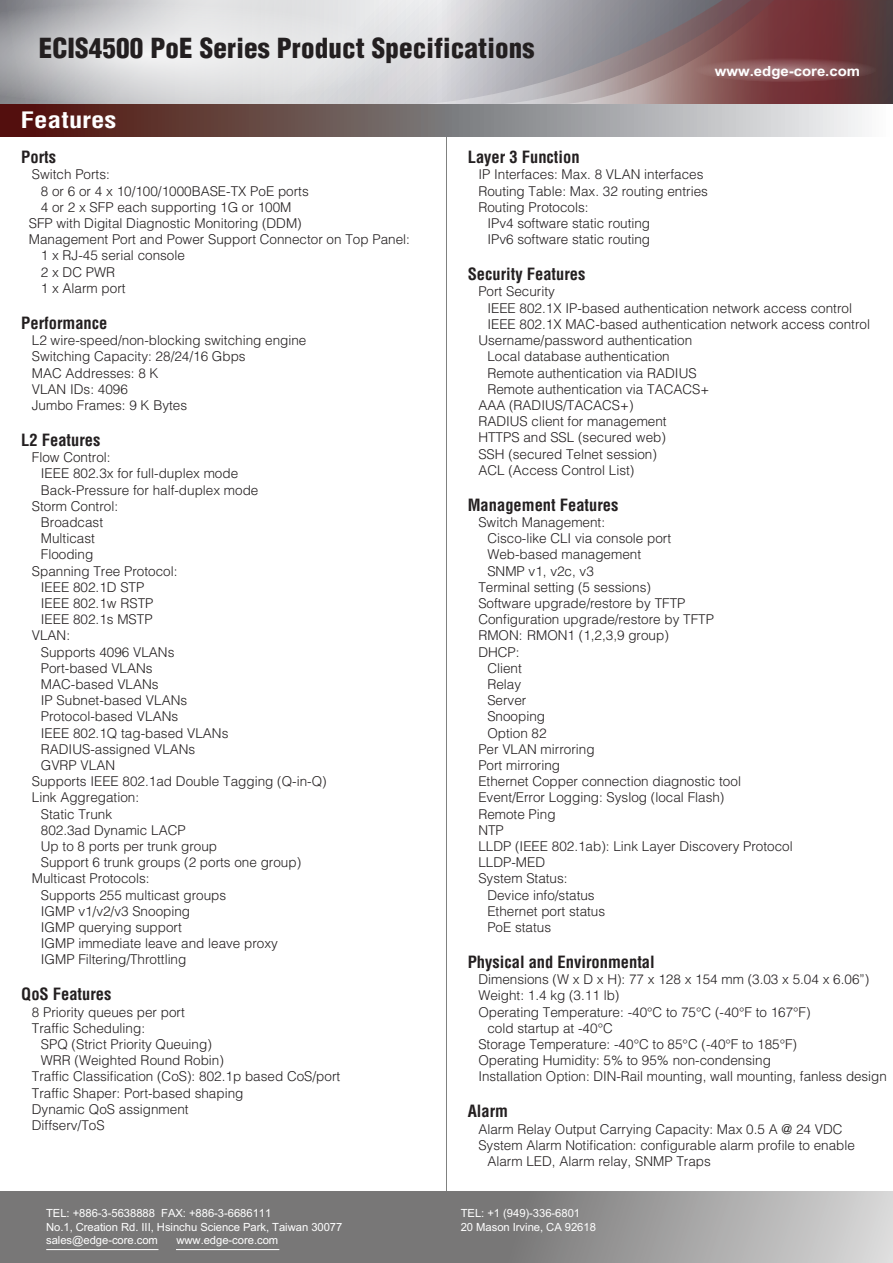
<style>
.page{position:relative;width:893px;height:1263px;background:#fff}
.page>*{position:absolute;margin:0;border:0;box-sizing:border-box;transform-origin:0 0}
.t1{font:900 condensed 27px "Helvetica";letter-spacing:.005em;color:#231f20}
.t2{font:700 condensed 22.05px "Helvetica";color:#fff;scale:1.22 1}
.t3{font:700 condensed 16.5px "Helvetica";color:#231f20}
.t4{font:700 14.1px "Arial";color:#fff;scale:1.06 1}
.t5{font:300 13.5px/16.2px "Helvetica";color:#231f20}
.t6{font:11.25px/13.5px "Arial";letter-spacing:-.005em;color:#fff}
</style>
<div class="page">
<hr style="left:446px;top:130px;width:1px;height:1087px;background:#808180">
<div style="left:0;top:1191px;width:893px;height:72px;background:#787777"></div>
<svg style="left:541px;top:1191px;width:352px;height:72px;background:#adacac"></svg>
<hr style="left:46px;top:1249px;width:112px;height:1px;background:#fff">
<hr style="left:176px;top:1249px;width:103px;height:1px;background:#fff">
<svg style="left:0;top:0;width:403px;height:105px;background:#d3d3d5"></svg>
<svg style="left:409px;top:0;width:81px;height:105px;background:#d6d6d9"></svg>
<svg style="left:490px;top:0;width:403px;height:105px;background:#8b7276"></svg>
<svg style="left:695px;top:58px;width:182px;height:24px;background:#8a595b"></svg>
<svg style="left:0;top:105px;width:862px;height:31px;background:#8a7978"></svg>
<h1 class="t1" style="left:39px;top:31px;width:497px">ECIS4500 PoE Series Product Specifications</h1>
<h2 class="t2" style="left:21px;top:106px;width:80px">Features</h2>
<p class="t4" style="left:715px;top:61px;width:139px">www.edge-core.com</p>
<p class="t3" style="left:21px;top:147px;width:36px">Ports</p>
<p class="t5" style="left:32px;top:166px;width:80px">Switch Ports:</p>
<p class="t5" style="left:41px;top:182px;width:269px">8 or 6 or 4 x 10/100/1000BASE-TX PoE ports</p>
<p class="t5" style="left:41px;top:198px;width:252px">4 or 2 x SFP each supporting 1G or 100M</p>
<p class="t5" style="left:29px;top:215px;width:275px">SFP with Digital Diagnostic Monitoring (DDM)</p>
<p class="t5" style="left:29px;top:231px;width:383px">Management Port and Power Support Connector on Top Panel:</p>
<p class="t5" style="left:41px;top:247px;width:146px">1 x RJ-45 serial console</p>
<p class="t5" style="left:41px;top:263px;width:76px">2 x DC PWR</p>
<p class="t5" style="left:41px;top:279px;width:86px">1 x Alarm port</p>
<p class="t3" style="left:21px;top:313px;width:88px">Performance</p>
<p class="t5" style="left:32px;top:332px;width:276px">L2 wire-speed/non-blocking switching engine<br>Switching Capacity: 28/24/16 Gbps<br>MAC Addresses: 8 K<br>VLAN IDs: 4096<br>Jumbo Frames: 9 K Bytes</p>
<p class="t3" style="left:21px;top:430px;width:81px">L2 Features</p>
<p class="t5" style="left:32px;top:449px;width:80px">Flow Control:</p>
<p class="t5" style="left:41px;top:465px;width:199px">IEEE 802.3x for full-duplex mode</p>
<p class="t5" style="left:41px;top:481px;width:219px">Back-Pressure for half-duplex mode</p>
<p class="t5" style="left:32px;top:497px;width:88px">Storm Control:</p>
<p class="t5" style="left:41px;top:513px;width:64px">Broadcast</p>
<p class="t5" style="left:41px;top:530px;width:56px">Multicast</p>
<p class="t5" style="left:41px;top:546px;width:54px">Flooding</p>
<p class="t5" style="left:32px;top:562px;width:147px">Spanning Tree Protocol:</p>
<p class="t5" style="left:41px;top:578px;width:105px">IEEE 802.1D STP</p>
<p class="t5" style="left:41px;top:594px;width:114px">IEEE 802.1w RSTP</p>
<p class="t5" style="left:41px;top:611px;width:113px">IEEE 802.1s MSTP</p>
<p class="t5" style="left:32px;top:627px;width:40px">VLAN:</p>
<p class="t5" style="left:41px;top:643px;width:135px">Supports 4096 VLANs</p>
<p class="t5" style="left:41px;top:659px;width:113px">Port-based VLANs</p>
<p class="t5" style="left:41px;top:675px;width:119px">MAC-based VLANs</p>
<p class="t5" style="left:41px;top:692px;width:148px">IP Subnet-based VLANs</p>
<p class="t5" style="left:41px;top:708px;width:139px">Protocol-based VLANs</p>
<p class="t5" style="left:41px;top:724px;width:189px">IEEE 802.1Q tag-based VLANs</p>
<p class="t5" style="left:41px;top:740px;width:156px">RADIUS-assigned VLANs</p>
<p class="t5" style="left:41px;top:756px;width:76px">GVRP VLAN</p>
<p class="t5" style="left:32px;top:773px;width:296px">Supports IEEE 802.1ad Double Tagging (Q-in-Q)</p>
<p class="t5" style="left:32px;top:789px;width:109px">Link Aggregation:</p>
<p class="t5" style="left:41px;top:805px;width:73px">Static Trunk</p>
<p class="t5" style="left:41px;top:821px;width:146px">802.3ad Dynamic LACP</p>
<p class="t5" style="left:41px;top:837px;width:178px">Up to 8 ports per trunk group</p>
<p class="t5" style="left:41px;top:854px;width:262px">Support 6 trunk groups (2 ports one group)</p>
<p class="t5" style="left:32px;top:870px;width:119px">Multicast Protocols:</p>
<p class="t5" style="left:41px;top:886px;width:187px">Supports 255 multicast groups</p>
<p class="t5" style="left:41px;top:902px;width:151px">IGMP v1/v2/v3 Snooping</p>
<p class="t5" style="left:41px;top:918px;width:143px">IGMP querying support</p>
<p class="t5" style="left:41px;top:935px;width:239px">IGMP immediate leave and leave proxy</p>
<p class="t5" style="left:41px;top:951px;width:147px">IGMP Filtering/Throttling</p>
<p class="t3" style="left:21px;top:984px;width:92px">QoS Features</p>
<p class="t5" style="left:32px;top:1003px;width:155px">8 Priority queues per port<br>Traffic Scheduling:</p>
<p class="t5" style="left:41px;top:1035px;width:173px">SPQ (Strict Priority Queuing)</p>
<p class="t5" style="left:41px;top:1052px;width:185px">WRR (Weighted Round Robin)</p>
<p class="t5" style="left:32px;top:1068px;width:310px">Traffic Classification (CoS): 802.1p based CoS/port</p>
<p class="t5" style="left:32px;top:1084px;width:213px">Traffic Shaper: Port-based shaping</p>
<p class="t5" style="left:32px;top:1100px;width:158px">Dynamic QoS assignment</p>
<p class="t5" style="left:32px;top:1116px;width:74px">Diffserv/ToS</p>
<p class="t6" style="left:46px;top:1207px;width:298px">TEL: +886-3-5638888 FAX: +886-3-6686111<br>No.1, Creation Rd. III, Hsinchu Science Park, Taiwan 30077 sales@edge-core.com</p>
<p class="t6" style="left:176px;top:1234px;width:103px">www.edge-core.com</p>
<p class="t3" style="left:468px;top:147px;width:113px">Layer 3 Function</p>
<p class="t5" style="left:478px;top:166px;width:227px">IP Interfaces: Max. 8 VLAN interfaces</p>
<p class="t5" style="left:478px;top:182px;width:231px">Routing Table: Max. 32 routing entries</p>
<p class="t5" style="left:478px;top:198px;width:112px">Routing Protocols:</p>
<p class="t5" style="left:487px;top:215px;width:164px">IPv4 software static routing</p>
<p class="t5" style="left:487px;top:231px;width:164px">IPv6 software static routing</p>
<p class="t3" style="left:468px;top:264px;width:119px">Security Features</p>
<p class="t5" style="left:478px;top:283px;width:78px">Port Security</p>
<p class="t5" style="left:487px;top:299px;width:366px">IEEE 802.1X IP-based authentication network access control</p>
<p class="t5" style="left:487px;top:315px;width:384px">IEEE 802.1X MAC-based authentication network access control</p>
<p class="t5" style="left:478px;top:332px;width:215px">Username/password authentication</p>
<p class="t5" style="left:487px;top:348px;width:184px">Local database authentication</p>
<p class="t5" style="left:487px;top:364px;width:211px">Remote authentication via RADIUS</p>
<p class="t5" style="left:487px;top:380px;width:224px">Remote authentication via TACACS+</p>
<p class="t5" style="left:478px;top:396px;width:157px">AAA (RADIUS/TACACS+)</p>
<p class="t5" style="left:478px;top:413px;width:190px">RADIUS client for management</p>
<p class="t5" style="left:478px;top:429px;width:189px">HTTPS and SSL (secured web)</p>
<p class="t5" style="left:478px;top:445px;width:180px">SSH (secured Telnet session)</p>
<p class="t5" style="left:478px;top:461px;width:158px">ACL (Access Control List)</p>
<p class="t3" style="left:468px;top:494px;width:152px">Management Features</p>
<p class="t5" style="left:478px;top:513px;width:128px">Switch Management:</p>
<p class="t5" style="left:487px;top:530px;width:185px">Cisco-like CLI via console port</p>
<p class="t5" style="left:487px;top:546px;width:155px">Web-based management</p>
<p class="t5" style="left:487px;top:562px;width:108px">SNMP v1, v2c, v3</p>
<p class="t5" style="left:478px;top:578px;width:174px">Terminal setting (5 sessions)</p>
<p class="t5" style="left:478px;top:594px;width:209px">Software upgrade/restore by TFTP</p>
<p class="t5" style="left:478px;top:611px;width:237px">Configuration upgrade/restore by TFTP</p>
<p class="t5" style="left:478px;top:627px;width:192px">RMON: RMON1 (1,2,3,9 group)</p>
<p class="t5" style="left:478px;top:643px;width:43px">DHCP:</p>
<p class="t5" style="left:487px;top:659px;width:36px">Client</p>
<p class="t5" style="left:487px;top:675px;width:35px">Relay</p>
<p class="t5" style="left:487px;top:692px;width:41px">Server</p>
<p class="t5" style="left:487px;top:708px;width:59px">Snooping</p>
<p class="t5" style="left:487px;top:724px;width:61px">Option 82</p>
<p class="t5" style="left:478px;top:740px;width:118px">Per VLAN mirroring</p>
<p class="t5" style="left:478px;top:756px;width:83px">Port mirroring</p>
<p class="t5" style="left:478px;top:773px;width:264px">Ethernet Copper connection diagnostic tool</p>
<p class="t5" style="left:478px;top:789px;width:248px">Event/Error Logging: Syslog (local Flash)</p>
<p class="t5" style="left:478px;top:805px;width:79px">Remote Ping</p>
<p class="t5" style="left:478px;top:821px;width:27px">NTP</p>
<p class="t5" style="left:478px;top:837px;width:316px">LLDP (IEEE 802.1ab): Link Layer Discovery Protocol</p>
<p class="t5" style="left:478px;top:854px;width:68px">LLDP-MED</p>
<p class="t5" style="left:478px;top:870px;width:91px">System Status:</p>
<p class="t5" style="left:487px;top:886px;width:109px">Device info/status</p>
<p class="t5" style="left:487px;top:902px;width:119px">Ethernet port status</p>
<p class="t5" style="left:487px;top:918px;width:65px">PoE status</p>
<p class="t3" style="left:468px;top:952px;width:188px">Physical and Environmental</p>
<p class="t5" style="left:478px;top:971px;width:392px">Dimensions (W x D x H): 77 x 128 x 154 mm (3.03 x 5.04 x 6.06”)</p>
<p class="t5" style="left:478px;top:987px;width:143px">Weight: 1.4 kg (3.11 lb)</p>
<p class="t5" style="left:478px;top:1003px;width:334px">Operating Temperature: -40°C to 75°C (-40°F to 167°F)</p>
<p class="t5" style="left:487px;top:1019px;width:127px">cold startup at -40°C</p>
<p class="t5" style="left:478px;top:1035px;width:320px">Storage Temperature: -40°C to 85°C (-40°F to 185°F)</p>
<p class="t5" style="left:478px;top:1052px;width:294px">Operating Humidity: 5% to 95% non-condensing</p>
<p class="t5" style="left:478px;top:1068px;width:410px">Installation Option: DIN-Rail mounting, wall mounting, fanless design</p>
<p class="t3" style="left:468px;top:1101px;width:42px">Alarm</p>
<p class="t5" style="left:478px;top:1120px;width:366px">Alarm Relay Output Carrying Capacity: Max 0.5 A @ 24 VDC</p>
<p class="t5" style="left:478px;top:1136px;width:378px">System Alarm Notification: configurable alarm profile to enable</p>
<p class="t5" style="left:487px;top:1152px;width:225px">Alarm LED, Alarm relay, SNMP Traps</p>
<p class="t6" style="left:461px;top:1207px;width:137px">TEL: +1 (949)-336-6801<br>20 Mason Irvine, CA 92618</p>
</div>
